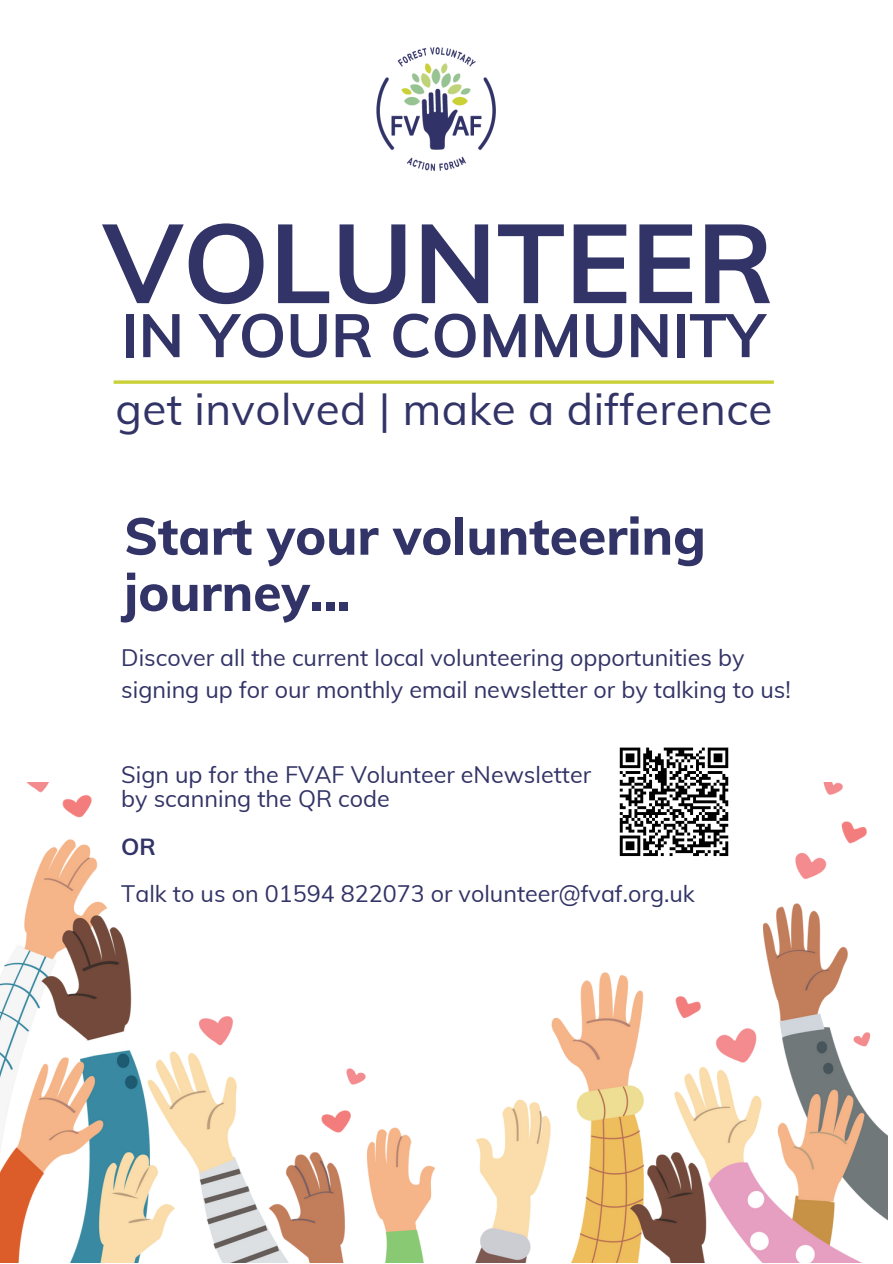
<style>
.page{position:relative;width:893px;height:1264px;background:#fff}
.page>*{position:absolute;margin:0;border:0;box-sizing:border-box;transform-origin:0 0}
.t1{font:700 110.55px "Muli";color:#323366}
.t2{font:700 60.45px "Muli";color:#323366}
.t3{font:800 51.45px/56.2px "Muli";color:#323366}
.t4{font:43.95px "Muli";letter-spacing:.01em;color:#323366}
.t5{font:23.25px/31.8px "Muli";color:#323366}
.t6{font:700 23.25px "Muli";color:#323366}
</style>
<div class="page">
<img style="left:0;top:782px;width:887px;height:480px">
<svg style="left:114px;top:380px;width:659px;height:4px;background:#d1d754"></svg>
<div style="left:614px;top:741px;width:120px;height:120px;background:#fff"></div>
<svg style="left:619px;top:747px;width:110px;height:109px"></svg>
<img style="left:376px;top:47px;width:120px;height:124px">
<p class="t1" style="left:103px;top:192px;width:672px">VOLUNTEER</p>
<p class="t2" style="left:121px;top:296px;width:644px">IN YOUR COMMUNITY</p>
<p class="t4" style="left:115px;top:380px;width:658px">get involved | make a difference</p>
<p class="t3" style="left:124px;top:507px;width:583px">Start your volunteering journey...</p>
<p class="t5" style="left:121px;top:641px;width:671px">Discover all the current local volunteering opportunities by signing up for our monthly email newsletter or by talking to us!</p>
<p class="t5" style="left:121px;top:758px;width:471px">Sign up for the FVAF Volunteer eNewsletter</p>
<p class="t5" style="left:121px;top:782px;width:270px">by scanning the QR code</p>
<p class="t6" style="left:121px;top:831px;width:36px">OR</p>
<p class="t5" style="left:121px;top:877px;width:575px">Talk to us on 01594 822073 or volunteer@fvaf.org.uk</p>
</div>
